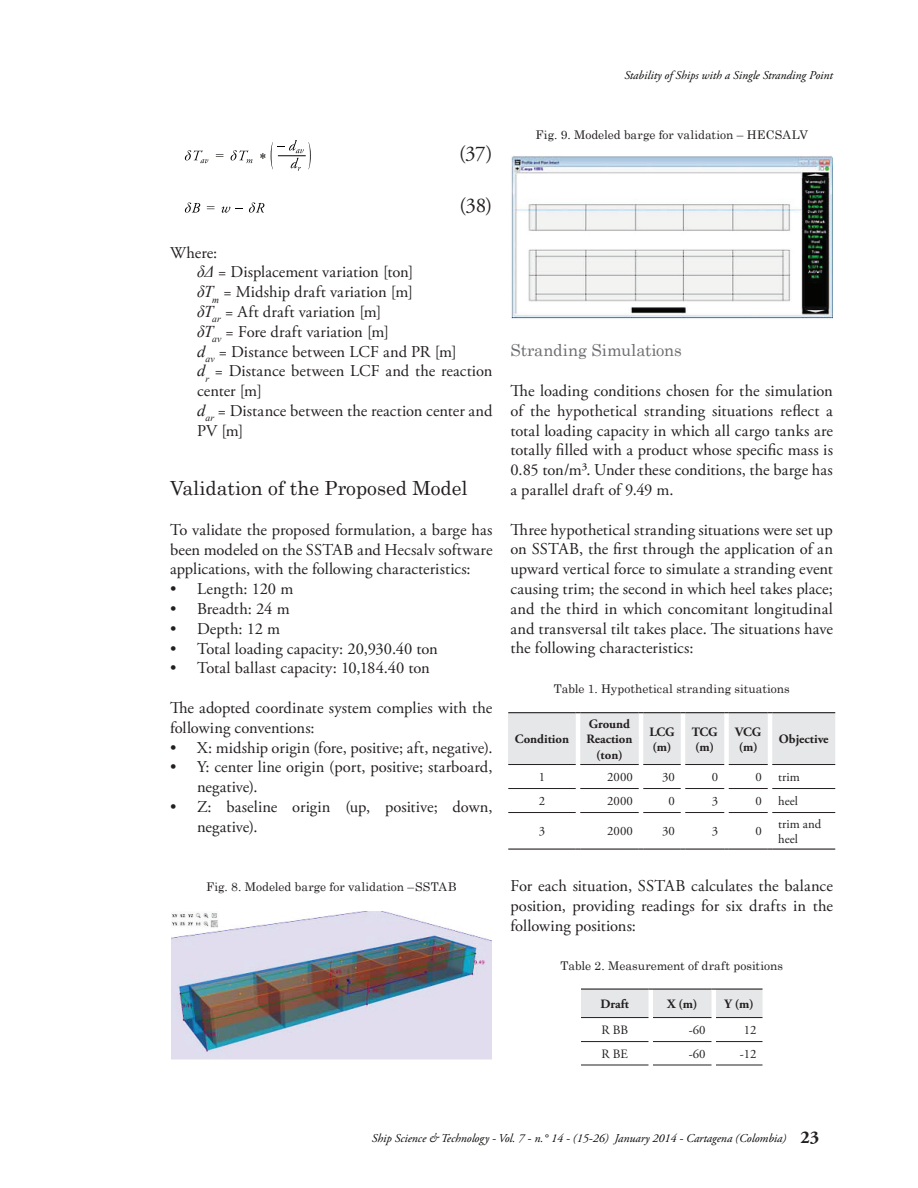
<style>
.page{position:relative;width:918px;height:1188px;background:#fff}
.page>*{position:absolute;margin:0;border:0;box-sizing:border-box;transform-origin:0 0}
.t1{font:21px "Adobe Garamond Pro";color:#231f20}
.t2{font:19.5px "Century";color:#231f20}
.t3{font:700 18px "Adobe Garamond Pro";color:#231f20}
.t4{font:16.5px/19.8px "Adobe Garamond Pro";letter-spacing:.005em;color:#231f20;text-align:justify}
.t5{font:16.5px "Century";letter-spacing:-.005em;color:#6c6d70}
.t6{font:700 12.75px/15.3px "Adobe Garamond Pro";color:#231f20}
.t7{font:12.75px/15.3px "Adobe Garamond Pro";color:#231f20}
.t8{font:12px "Century";color:#231f20}
.t9{font:italic 12px "Adobe Garamond Pro";color:#040503}
.s1{font-family:"Times New Roman";font-style:italic}
</style>
<div class="page">
<svg style="left:260px;top:153px;width:5px;height:6px"></svg>
<svg style="left:216px;top:154px;width:7px;height:3px"></svg>
<svg style="left:185px;top:150px;width:23px;height:13px"></svg>
<svg style="left:231px;top:150px;width:21px;height:13px"></svg>
<svg style="left:271px;top:140px;width:40px;height:31px"></svg>
<svg style="left:207px;top:206px;width:7px;height:4px"></svg>
<svg style="left:222px;top:207px;width:8px;height:6px"></svg>
<svg style="left:185px;top:203px;width:15px;height:10px"></svg>
<svg style="left:249px;top:203px;width:15px;height:10px"></svg>
<img style="left:171px;top:911px;width:320px;height:149px">
<img style="left:511px;top:156px;width:322px;height:163px">
<svg style="left:508px;top:713px;width:327px;height:136px"></svg>
<hr style="left:508px;top:788px;width:68px;height:1px;background:#231f20">
<hr style="left:580px;top:788px;width:59px;height:1px;background:#231f20">
<hr style="left:643px;top:788px;width:38px;height:1px;background:#231f20">
<hr style="left:685px;top:788px;width:39px;height:1px;background:#231f20">
<hr style="left:729px;top:788px;width:39px;height:1px;background:#231f20">
<hr style="left:772px;top:788px;width:63px;height:1px;background:#231f20">
<hr style="left:508px;top:812px;width:68px;height:1px;background:#231f20">
<hr style="left:580px;top:812px;width:59px;height:1px;background:#231f20">
<hr style="left:643px;top:812px;width:38px;height:1px;background:#231f20">
<hr style="left:685px;top:812px;width:39px;height:1px;background:#231f20">
<hr style="left:729px;top:812px;width:39px;height:1px;background:#231f20">
<hr style="left:772px;top:812px;width:63px;height:1px;background:#231f20">
<hr style="left:508px;top:712px;width:68px;height:1px;background:#231f20">
<svg style="left:576px;top:712px;width:259px;height:53px;background:#e4e5e7"></svg>
<hr style="left:772px;top:712px;width:63px;height:1px;background:#231f20">
<hr style="left:508px;top:764px;width:68px;height:1px;background:#231f20">
<hr style="left:580px;top:764px;width:59px;height:1px;background:#231f20">
<hr style="left:643px;top:764px;width:38px;height:1px;background:#231f20">
<hr style="left:685px;top:764px;width:39px;height:1px;background:#231f20">
<hr style="left:729px;top:764px;width:39px;height:1px;background:#231f20">
<hr style="left:772px;top:764px;width:63px;height:1px;background:#231f20">
<hr style="left:508px;top:849px;width:68px;height:1px;background:#231f20">
<hr style="left:580px;top:849px;width:59px;height:1px;background:#231f20">
<hr style="left:643px;top:849px;width:38px;height:1px;background:#231f20">
<hr style="left:685px;top:849px;width:39px;height:1px;background:#231f20">
<hr style="left:729px;top:849px;width:39px;height:1px;background:#231f20">
<hr style="left:772px;top:849px;width:63px;height:1px;background:#231f20">
<hr style="left:581px;top:1065px;width:68px;height:1px;background:#231f20">
<hr style="left:653px;top:1065px;width:59px;height:1px;background:#231f20">
<hr style="left:716px;top:1065px;width:47px;height:1px;background:#231f20">
<svg style="left:581px;top:988px;width:182px;height:77px"></svg>
<hr style="left:716px;top:988px;width:47px;height:2px;background:#231f20">
<hr style="left:581px;top:1017px;width:68px;height:1px;background:#231f20">
<hr style="left:653px;top:1017px;width:59px;height:1px;background:#231f20">
<hr style="left:716px;top:1017px;width:47px;height:1px;background:#231f20">
<p class="t9" style="left:624px;top:68px;width:210px">Stability of Ships with a Single Stranding Point</p>
<p class="t1" style="left:459px;top:141px;width:35px">(37)</p>
<p class="t1" style="left:459px;top:193px;width:34px">(38)</p>
<p class="t4" style="left:197px;top:243px;width:297px;text-align:left;text-indent:-27px">Where:<br><span class="s1">δΔ</span> = Displacement variation [ton]<br><span class="s1">δT</span><sub>m</sub> = Midship draft variation [m]<br><span class="s1">δT</span><sub>ar</sub> = Aft draft variation [m]<br><span class="s1">δT</span><sub>av</sub> = Fore draft variation [m]<br><span class="s1">d</span><sub>av</sub> = Distance between LCF and PR [m]<br><span class="s1">d</span><sub>r</sub> = Distance between LCF and the reaction center [m]<br><span class="s1">d</span><sub>ar</sub> = Distance between the reaction center and<br>PV [m]</p>
<p class="t2" style="left:170px;top:471px;width:299px">Validation of the Proposed Model</p>
<p class="t4" style="left:170px;top:520px;width:324px">To validate the proposed formulation, a barge has been modeled on the SSTAB and Hecsalv software applications, with the following characteristics:</p>
<p class="t4" style="left:170px;top:580px;width:125px">• Length: 120 m</p>
<p class="t4" style="left:170px;top:599px;width:121px">• Breadth: 24 m</p>
<p class="t4" style="left:170px;top:619px;width:112px">• Depth: 12 m</p>
<p class="t4" style="left:170px;top:639px;width:269px">• Total loading capacity: 20,930.40 ton</p>
<p class="t4" style="left:170px;top:659px;width:261px">• Total ballast capacity: 10,184.40 ton</p>
<p class="t4" style="left:170px;top:698px;width:324px">The adopted coordinate system complies with the following conventions:</p>
<p class="t4" style="left:170px;top:738px;width:324px">• X: midship origin (fore, positive; aft, negative).</p>
<p class="t4" style="left:197px;top:758px;width:297px;text-indent:-27px">• Y: center line origin (port, positive; starboard, negative).</p>
<p class="t4" style="left:197px;top:797px;width:297px;text-indent:-27px">• Z: baseline origin (up, positive; down, negative).</p>
<p class="t8" style="left:206px;top:877px;width:252px">Fig. 8. Modeled barge for validation –SSTAB</p>
<p class="t8" style="left:535px;top:124px;width:274px">Fig. 9. Modeled barge for validation – HECSALV</p>
<p class="t5" style="left:511px;top:337px;width:173px">Stranding Simulations</p>
<p class="t4" style="left:511px;top:382px;width:324px">The loading conditions chosen for the simulation of the hypothetical stranding situations reflect a total loading capacity in which all cargo tanks are totally filled with a product whose specific mass is 0.85 ton/m³. Under these conditions, the barge has a parallel draft of 9.49 m.</p>
<p class="t4" style="left:511px;top:520px;width:324px">Three hypothetical stranding situations were set up on SSTAB, the first through the application of an upward vertical force to simulate a stranding event causing trim; the second in which heel takes place; and the third in which concomitant longitudinal and transversal tilt takes place. The situations have the following characteristics:</p>
<p class="t8" style="left:554px;top:679px;width:237px">Table 1. Hypothetical stranding situations</p>
<p class="t6" style="left:515px;top:732px;width:56px">Condition</p>
<p class="t6" style="left:587px;top:716px;width:47px;text-align:center">Ground<br>Reaction (ton)</p>
<p class="t6" style="left:649px;top:724px;width:27px">LCG (m)</p>
<p class="t6" style="left:692px;top:724px;width:27px">TCG (m)</p>
<p class="t6" style="left:735px;top:724px;width:27px">VCG (m)</p>
<p class="t6" style="left:779px;top:732px;width:51px">Objective</p>
<p class="t7" style="left:539px;top:770px;width:8px">1</p>
<p class="t7" style="left:607px;top:770px;width:27px">2000</p>
<p class="t7" style="left:662px;top:770px;width:14px">30</p>
<p class="t7" style="left:712px;top:770px;width:8px">0</p>
<p class="t7" style="left:755px;top:770px;width:8px">0</p>
<p class="t7" style="left:778px;top:770px;width:23px">trim</p>
<p class="t7" style="left:539px;top:794px;width:8px">2</p>
<p class="t7" style="left:607px;top:794px;width:27px">2000</p>
<p class="t7" style="left:668px;top:794px;width:8px">0</p>
<p class="t7" style="left:712px;top:794px;width:8px">3</p>
<p class="t7" style="left:755px;top:794px;width:8px">0</p>
<p class="t7" style="left:778px;top:794px;width:21px">heel</p>
<p class="t7" style="left:539px;top:824px;width:8px">3</p>
<p class="t7" style="left:607px;top:824px;width:27px">2000</p>
<p class="t7" style="left:662px;top:824px;width:14px">30</p>
<p class="t7" style="left:712px;top:824px;width:8px">3</p>
<p class="t7" style="left:755px;top:824px;width:8px">0</p>
<p class="t7" style="left:778px;top:817px;width:44px">trim and heel</p>
<p class="t4" style="left:511px;top:877px;width:324px">For each situation, SSTAB calculates the balance position, providing readings for six drafts in the following positions:</p>
<p class="t8" style="left:560px;top:956px;width:224px">Table 2. Measurement of draft positions</p>
<p class="t6" style="left:601px;top:996px;width:30px">Draft</p>
<p class="t6" style="left:667px;top:996px;width:32px">X (m)</p>
<p class="t6" style="left:725px;top:996px;width:31px">Y (m)</p>
<p class="t7" style="left:601px;top:1023px;width:28px">R BB</p>
<p class="t7" style="left:689px;top:1023px;width:18px">-60</p>
<p class="t7" style="left:744px;top:1023px;width:14px">12</p>
<p class="t7" style="left:601px;top:1047px;width:28px">R BE</p>
<p class="t7" style="left:689px;top:1047px;width:18px">-60</p>
<p class="t7" style="left:740px;top:1047px;width:18px">-12</p>
<p class="t9" style="left:372px;top:1131px;width:416px">Ship Science &amp; Technology - Vol. 7 - n.° 14 - (15-26) January 2014 - Cartagena (Colombia)</p>
<p class="t3" style="left:800px;top:1127px;width:20px">23</p>
</div>
